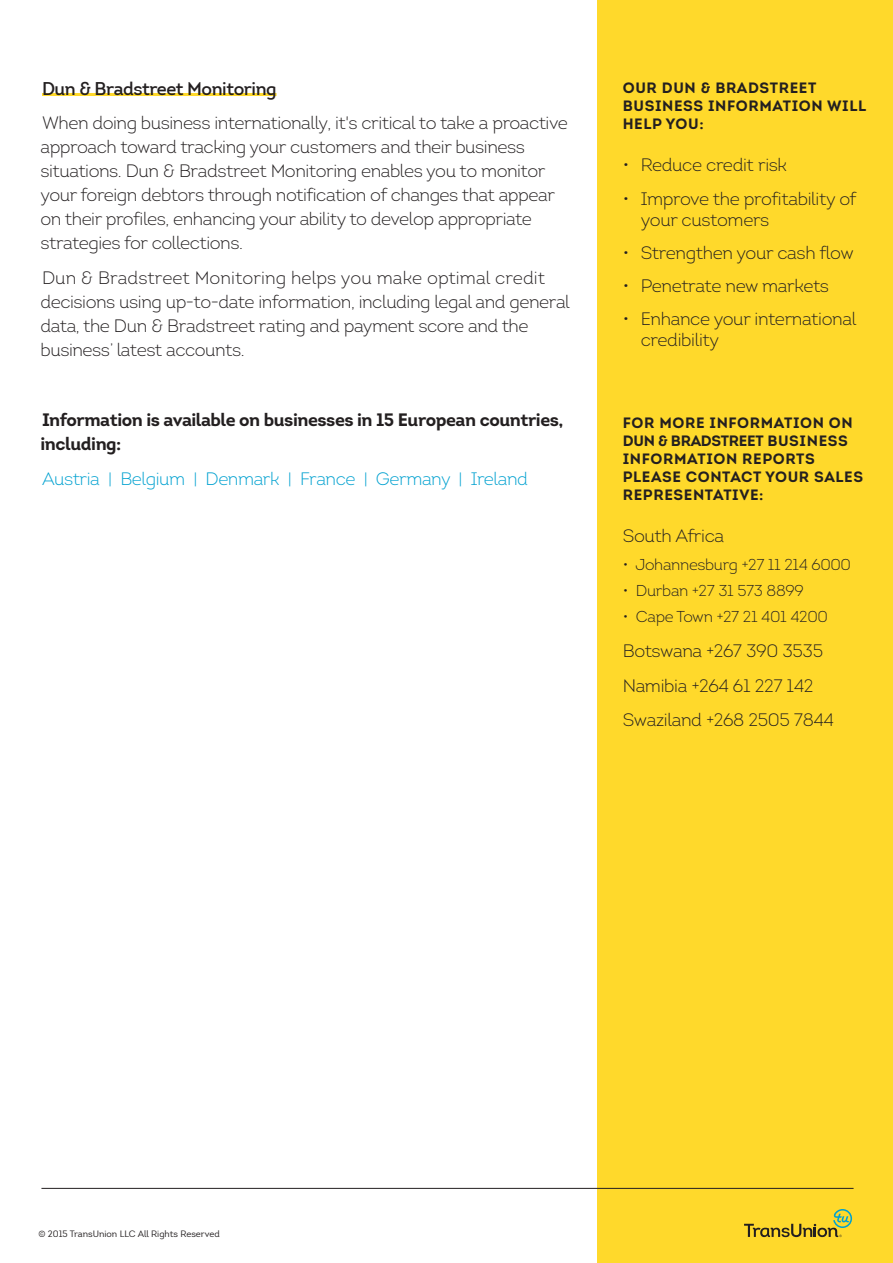
<style>
.page{position:relative;width:893px;height:1263px;background:#fff}
.page>*{position:absolute;margin:0;border:0;box-sizing:border-box;transform-origin:0 0}
._12_16_Call_to_Actio{font:300 18px/24px "Intro";letter-spacing:-.025em;color:#231f20}
._12_16_Call_to_Actio-2{font:700 18px/24px "Intro";letter-spacing:-.025em;color:#231f20}
._12_16_Call_to_Actio-3{font:300 18px "Intro";letter-spacing:-.025em;color:#00a1d0}
._12_16_Call_to_Actio-4{font:600 18px "Intro";letter-spacing:-.025em;color:#231f20}
._12_16_Call_to_Actio-5{font:300 15.75px "Intro";letter-spacing:-.02em;color:#231f20}
._10_Call_to_Action_B{font:15px/18px "Intro Bold Caps";letter-spacing:.04em;color:#231f20}
.t1{font:9px "Intro";color:#231f20}
</style>
<div class="page">
<hr style="left:42px;top:93px;width:235px;height:3px;background:#ffd92b">
<div style="left:597px;top:0;width:296px;height:1263px;background:#ffd92b"></div>
<hr style="left:41px;top:1188px;width:812px;height:1px;background:#231f20">
<svg style="left:744px;top:1209px;width:108px;height:28px"></svg>
<p class="_12_16_Call_to_Actio-4" style="left:42px;top:77px;width:236px">Dun &amp; Bradstreet Monitoring</p>
<p class="_12_16_Call_to_Actio" style="left:40px;top:111px;width:529px">When doing business internationally, it's critical to take a proactive approach toward tracking your customers and their business situations. Dun &amp; Bradstreet Monitoring enables you to monitor your foreign debtors through notification of changes that appear on their profiles, enhancing your ability to develop appropriate strategies for collections.</p>
<p class="_12_16_Call_to_Actio" style="left:40px;top:266px;width:531px">Dun &amp; Bradstreet Monitoring helps you make optimal credit decisions using up-to-date information, including legal and general data, the Dun &amp; Bradstreet rating and payment score and the business’ latest accounts.</p>
<p class="_12_16_Call_to_Actio-2" style="left:40px;top:407px;width:525px">Information is available on businesses in 15 European countries, including:</p>
<p class="_12_16_Call_to_Actio-3" style="left:42px;top:467px;width:487px">Austria | Belgium | Denmark | France | Germany | Ireland</p>
<p class="_10_Call_to_Action_B" style="left:623px;top:78px;width:245px">OUR DUN &amp; BRADSTREET<br>BUSINESS INFORMATION WILL<br>HELP YOU:</p>
<p class="_12_16_Call_to_Actio" style="left:623px;top:153px;width:166px">• Reduce credit risk</p>
<p class="_12_16_Call_to_Actio" style="left:641px;top:188px;width:217px;line-height:21px;text-indent:-18px">• Improve the profitability of your customers</p>
<p class="_12_16_Call_to_Actio" style="left:623px;top:240px;width:232px">• Strengthen your cash flow</p>
<p class="_12_16_Call_to_Actio" style="left:623px;top:274px;width:208px">• Penetrate new markets</p>
<p class="_12_16_Call_to_Actio" style="left:641px;top:308px;width:217px;line-height:21px;text-indent:-18px">• Enhance your international credibility</p>
<p class="_10_Call_to_Action_B" style="left:623px;top:414px;width:242px">FOR MORE INFORMATION ON<br>DUN &amp; BRADSTREET BUSINESS<br>INFORMATION REPORTS<br>PLEASE CONTACT YOUR SALES<br>REPRESENTATIVE:</p>
<p class="_12_16_Call_to_Actio" style="left:623px;top:523px;width:103px">South Africa</p>
<p class="_12_16_Call_to_Actio-5" style="left:623px;top:555px;width:230px">• Johannesburg +27 11 214 6000</p>
<p class="_12_16_Call_to_Actio-5" style="left:623px;top:581px;width:182px">• Durban +27 31 573 8899</p>
<p class="_12_16_Call_to_Actio-5" style="left:623px;top:607px;width:207px">• Cape Town +27 21 401 4200</p>
<p class="_12_16_Call_to_Actio" style="left:623px;top:638px;width:202px">Botswana +267 390 3535</p>
<p class="_12_16_Call_to_Actio" style="left:623px;top:673px;width:192px">Namibia +264 61 227 142</p>
<p class="_12_16_Call_to_Actio" style="left:623px;top:708px;width:213px">Swaziland +268 2505 7844</p>
<p class="t1" style="left:38px;top:1228px;width:183px">© 2015 TransUnion LLC All Rights Reserved</p>
</div>
